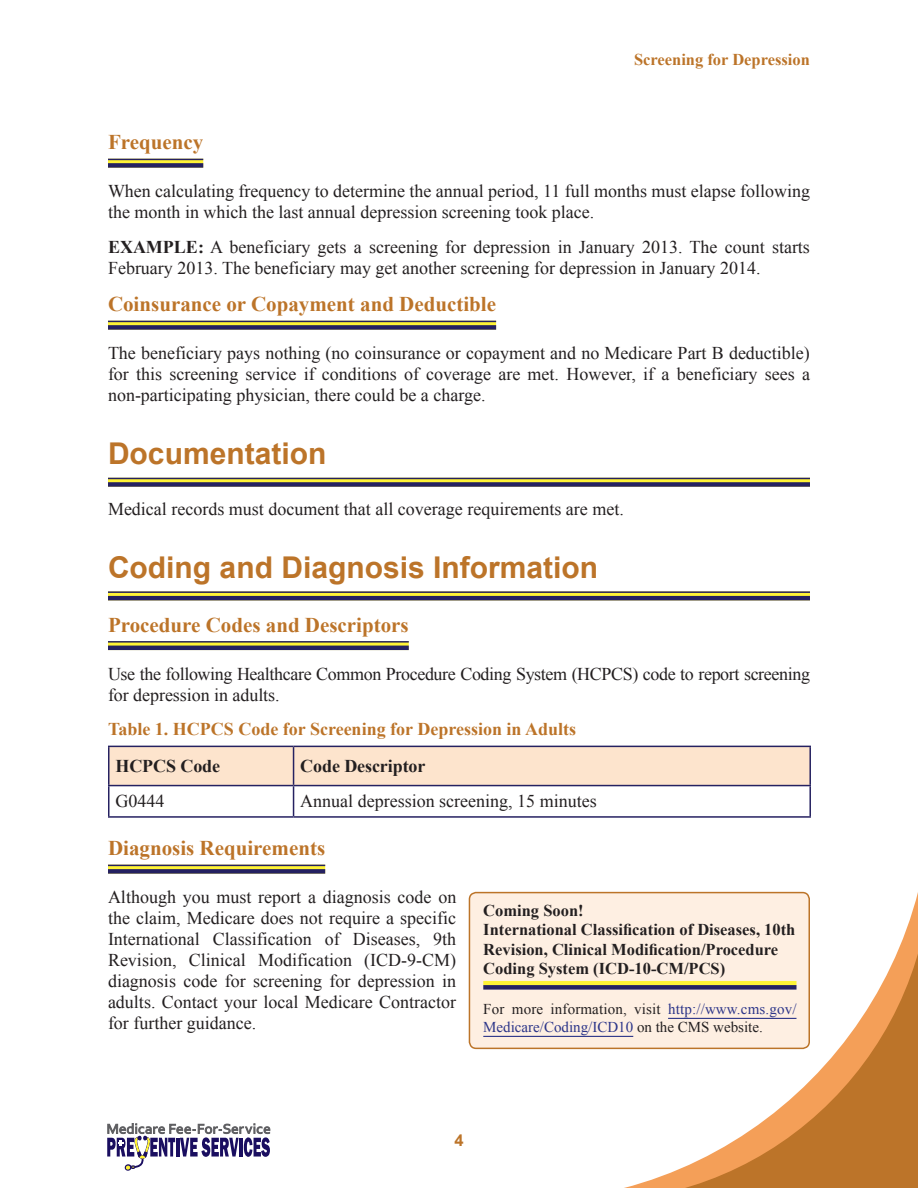
<style>
.page{position:relative;width:918px;height:1188px;background:#fff}
.page>*{position:absolute;margin:0;border:0;box-sizing:border-box;transform-origin:0 0}
.t1{font:700 30px "Arial";color:#bc7429}
.t2{font:700 21px "Times New Roman";color:#bc7429}
.t3{font:18px/21px "Times New Roman";color:#231f20}
.t4{font:18px/21px "Times New Roman";letter-spacing:-.02em;color:#231f20}
.t5{font:700 18px "Times New Roman";color:#bc7429}
.Header_Cell{font:700 18px "Times New Roman";letter-spacing:-.005em;color:#231f20}
.t6{font:700 16.5px/19.5px "Times New Roman";color:#231f20}
.t7{font:700 16.5px "Times New Roman";color:#bc7429}
.t8{font:700 16.5px "Arial";color:#bc7429}
.t9{font:15px/18px "Times New Roman";letter-spacing:.01em;color:#231f20}
.s1{font-weight:700}
.s2{color:#2c3589}
</style>
<div class="page">
<svg style="left:590px;top:891px;width:328px;height:297px"></svg>
<svg style="left:108px;top:160px;width:95px;height:3px"></svg>
<hr style="left:108px;top:159px;width:95px;height:1px;background:#252161">
<div style="left:108px;top:163px;width:95px;height:5px;background:#252161"></div>
<svg style="left:108px;top:322px;width:388px;height:3px"></svg>
<hr style="left:108px;top:321px;width:388px;height:1px;background:#252161">
<div style="left:108px;top:325px;width:388px;height:5px;background:#252161"></div>
<svg style="left:108px;top:479px;width:702px;height:3px;background:#eee338"></svg>
<hr style="left:108px;top:478px;width:702px;height:1px;background:#252161">
<div style="left:108px;top:482px;width:702px;height:5px;background:#252161"></div>
<svg style="left:108px;top:593px;width:702px;height:3px;background:#f9ed36"></svg>
<hr style="left:108px;top:591px;width:702px;height:2px;background:#252161">
<hr style="left:108px;top:596px;width:702px;height:4px;background:#252161">
<svg style="left:108px;top:643px;width:301px;height:3px"></svg>
<hr style="left:108px;top:641px;width:301px;height:2px;background:#252161">
<hr style="left:108px;top:646px;width:301px;height:4px;background:#252161">
<svg style="left:108px;top:866px;width:217px;height:3px"></svg>
<hr style="left:108px;top:865px;width:217px;height:1px;background:#252161">
<div style="left:108px;top:869px;width:217px;height:5px;background:#252161"></div>
<svg style="left:110px;top:747px;width:699px;height:69px"></svg>
<hr style="left:293px;top:747px;width:1px;height:38px;background:#252161">
<hr style="left:293px;top:786px;width:1px;height:30px;background:#252161">
<hr style="left:108px;top:746px;width:186px;height:1px;background:#252161">
<hr style="left:108px;top:747px;width:2px;height:38px;background:#252161">
<hr style="left:294px;top:746px;width:517px;height:1px;background:#252161">
<hr style="left:809px;top:747px;width:2px;height:38px;background:#252161">
<hr style="left:108px;top:785px;width:186px;height:1px;background:#252161">
<hr style="left:294px;top:785px;width:517px;height:1px;background:#252161">
<hr style="left:108px;top:786px;width:2px;height:30px;background:#252161">
<hr style="left:809px;top:786px;width:2px;height:30px;background:#252161">
<hr style="left:108px;top:816px;width:186px;height:2px;background:#252161">
<hr style="left:294px;top:816px;width:517px;height:2px;background:#252161">
<div style="left:469px;top:893px;width:340px;height:155px;background:#feefe2;border-radius:7px"></div>
<div style="left:469px;top:892px;width:341px;height:157px;border:2px solid #bc7429;border-radius:7px"></div>
<hr style="left:483px;top:981px;width:314px;height:4px;background:#fff335">
<div style="left:483px;top:985px;width:314px;height:5px;background:#252161"></div>
<hr style="left:668px;top:1018px;width:129px;height:1px;background:#2c3589">
<hr style="left:483px;top:1036px;width:150px;height:1px;background:#2c3589">
<svg style="left:107px;top:1123px;width:164px;height:48px"></svg>
<p class="t7" style="left:634px;top:48px;width:178px">Screening for Depression</p>
<h3 class="t2" style="left:108px;top:128px;width:97px">Frequency</h3>
<p class="t3" style="left:108px;top:180px;width:704px">When calculating frequency to determine the annual period, 11 full months must elapse following the month in which the last annual depression screening took place.</p>
<p class="t3" style="left:108px;top:236px;width:704px"><span class="s1">EXAMPLE:</span> A beneficiary gets a screening for depression in January 2013. The count starts<br>February 2013. The beneficiary may get another screening for depression in January 2014.</p>
<h3 class="t2" style="left:108px;top:290px;width:390px">Coinsurance or Copayment and Deductible</h3>
<p class="t3" style="left:108px;top:342px;width:704px;text-align:justify">The beneficiary pays nothing (no coinsurance or copayment and no Medicare Part B deductible) for this screening service if conditions of coverage are met. However, if a beneficiary sees a non-participating physician, there could be a charge.</p>
<h2 class="t1" style="left:108px;top:434px;width:220px">Documentation</h2>
<p class="t3" style="left:108px;top:498px;width:517px">Medical records must document that all coverage requirements are met.</p>
<h2 class="t1" style="left:108px;top:548px;width:492px">Coding and Diagnosis Information</h2>
<h3 class="t2" style="left:108px;top:610px;width:302px">Procedure Codes and Descriptors</h3>
<p class="t4" style="left:108px;top:663px;width:704px">Use the following Healthcare Common Procedure Coding System (HCPCS) code to report screening for depression in adults.</p>
<p class="t5" style="left:108px;top:717px;width:470px">Table 1. HCPCS Code for Screening for Depression in Adults</p>
<p class="Header_Cell" style="left:116px;top:754px;width:106px">HCPCS Code</p>
<p class="Header_Cell" style="left:300px;top:754px;width:127px">Code Descriptor</p>
<p class="t3" style="left:116px;top:791px;width:50px">G0444</p>
<p class="t3" style="left:300px;top:791px;width:298px">Annual depression screening, 15 minutes</p>
<h3 class="t2" style="left:108px;top:834px;width:219px">Diagnosis Requirements</h3>
<p class="t3" style="left:108px;top:886px;width:350px;text-align:justify">Although you must report a diagnosis code on the claim, Medicare does not require a specific International Classification of Diseases, 9th Revision, Clinical Modification (ICD-9-CM) diagnosis code for screening for depression in adults. Contact your local Medicare Contractor for further guidance.</p>
<h4 class="t6" style="left:483px;top:900px;width:314px">Coming Soon!<br>International Classification of Diseases, 10th Revision, Clinical Modification/Procedure Coding System (ICD-10-CM/PCS)</h4>
<p class="t9" style="left:483px;top:1000px;width:315px">For more information, visit <span class="s2">http://www.cms.gov/<br>Medicare/Coding/ICD10</span> on the CMS website.</p>
<p class="t8" style="left:454px;top:1129px;width:11px">4</p>
</div>
